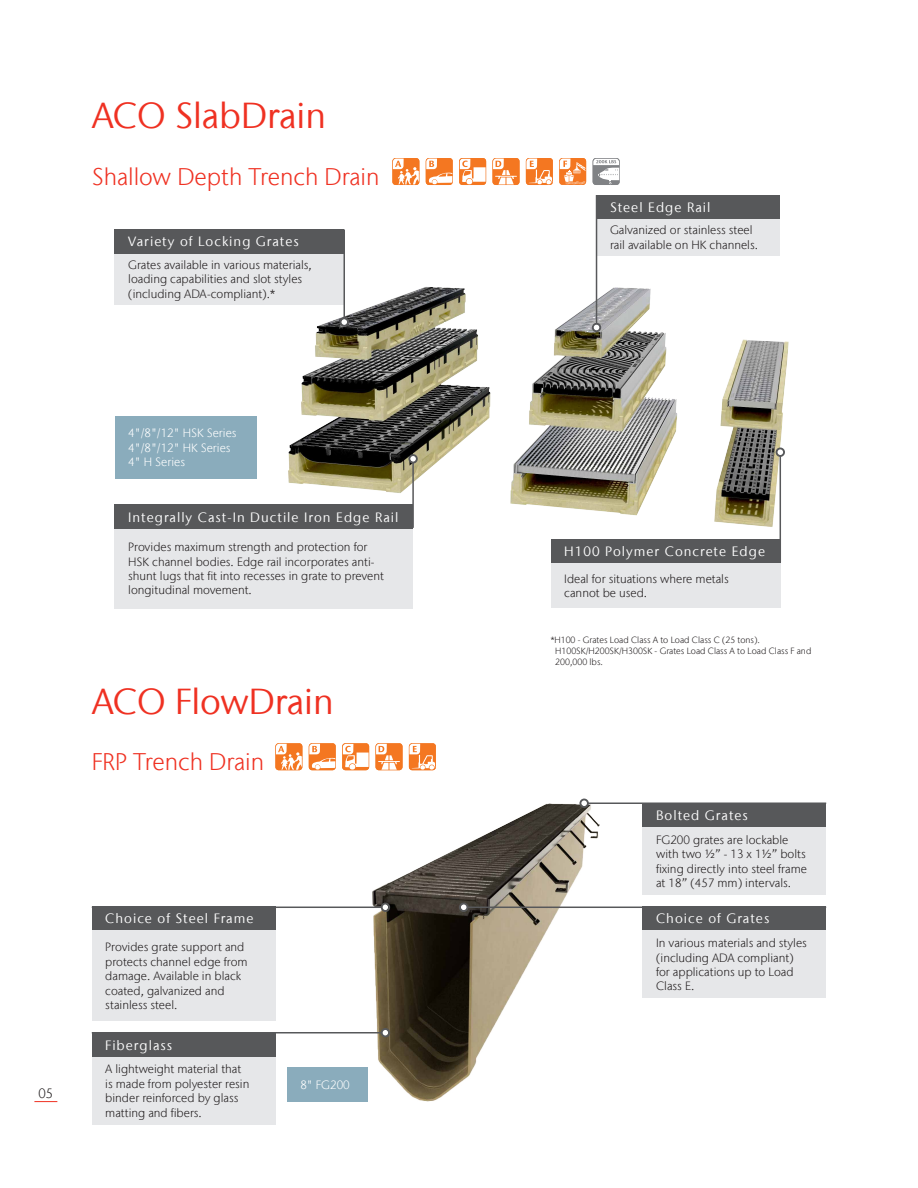
<style>
.page{position:relative;width:918px;height:1188px;background:#fff}
.page>*{position:absolute;margin:0;border:0;box-sizing:border-box;transform-origin:0 0}
.Header_01{font:36px "Stone Sans IIITC Com";color:#ef3122}
.Header_02{font:300 24px "Stone Sans IIITC Com";color:#ef3122}
.Gray_Cluster_Text{font:13.5px "Stone Sans IIITC Com";letter-spacing:.075em;color:#fff}
.t1{font:300 13.5px "Stone Sans IIITC Com";color:#231f20}
.t2{font:300 12px/14.4px "Stone Sans IIITC Com";color:#231f20}
.t3{font:300 12px "Stone Sans IIITC Com";color:#fff}
.t4{font:300 9px/10.8px "Stone Sans IIITC Com";color:#231f20}
</style>
<div class="page">
<svg style="left:34px;top:1101px;width:23px;height:1px"></svg>
<img style="left:372px;top:803px;width:228px;height:299px">
<div style="left:551px;top:539px;width:229px;height:24px;background:#57585a"></div>
<div style="left:92px;top:1033px;width:183px;height:24px;background:#57585a"></div>
<div style="left:92px;top:907px;width:183px;height:24px;background:#57585a"></div>
<div style="left:551px;top:563px;width:229px;height:45px;background:#e6e7e9"></div>
<div style="left:92px;top:1057px;width:183px;height:68px;background:#e6e7e9"></div>
<div style="left:92px;top:931px;width:183px;height:90px;background:#e6e7e9"></div>
<div style="left:597px;top:195px;width:183px;height:24px;background:#57585a"></div>
<div style="left:115px;top:230px;width:229px;height:24px;background:#57585a"></div>
<div style="left:597px;top:219px;width:183px;height:37px;background:#e6e7e9"></div>
<div style="left:115px;top:254px;width:229px;height:50px;background:#e6e7e9"></div>
<div style="left:115px;top:505px;width:298px;height:24px;background:#57585a"></div>
<div style="left:115px;top:529px;width:298px;height:79px;background:#e6e7e9"></div>
<img style="left:275px;top:275px;width:514px;height:264px">
<div style="left:777px;top:449px;width:7px;height:6px;background:#fff;border-radius:50%"></div>
<div style="left:581px;top:800px;width:7px;height:6px;background:#fff;border-radius:50%"></div>
<div style="left:382px;top:1029px;width:6px;height:7px;background:#fff;border-radius:50%"></div>
<div style="left:410px;top:455px;width:6px;height:7px;background:#fff;border-radius:50%"></div>
<div style="left:593px;top:324px;width:7px;height:7px;background:#fff;border-radius:50%"></div>
<svg style="left:343px;top:320px;width:3px;height:4px"></svg>
<hr style="left:780px;top:456px;width:1px;height:106px;background:#57585a">
<div style="left:776px;top:448px;width:9px;height:9px;border:2px solid #57585a;border-radius:50%"></div>
<hr style="left:412px;top:463px;width:2px;height:65px;background:#57585a">
<div style="left:408px;top:454px;width:10px;height:10px;border:2px solid #57585a;border-radius:50%"></div>
<hr style="left:596px;top:195px;width:1px;height:129px;background:#57585a">
<div style="left:592px;top:323px;width:9px;height:9px;border:2px solid #57585a;border-radius:50%"></div>
<hr style="left:344px;top:230px;width:1px;height:88px;background:#57585a">
<div style="left:340px;top:317px;width:9px;height:10px;border:2px solid #57585a;border-radius:50%"></div>
<div style="left:115px;top:416px;width:141px;height:63px;background:#8aacbc"></div>
<div style="left:287px;top:1067px;width:80px;height:35px;background:#8aacbc"></div>
<div style="left:643px;top:803px;width:183px;height:24px;background:#57585a"></div>
<div style="left:643px;top:907px;width:183px;height:24px;background:#57585a"></div>
<div style="left:643px;top:827px;width:183px;height:68px;background:#e6e7e9"></div>
<div style="left:643px;top:931px;width:183px;height:67px;background:#e6e7e9"></div>
<hr style="left:467px;top:907px;width:359px;height:1px;background:#57585a">
<div style="left:459px;top:903px;width:9px;height:9px;border:2px solid #57585a;border-radius:50%"></div>
<hr style="left:588px;top:802px;width:238px;height:2px;background:#57585a">
<div style="left:579px;top:799px;width:10px;height:9px;border:2px solid #57585a;border-radius:50%"></div>
<svg style="left:392px;top:158px;width:27px;height:27px"></svg>
<svg style="left:426px;top:158px;width:27px;height:27px"></svg>
<svg style="left:459px;top:158px;width:27px;height:27px"></svg>
<svg style="left:493px;top:158px;width:27px;height:27px"></svg>
<svg style="left:526px;top:158px;width:27px;height:27px"></svg>
<svg style="left:559px;top:158px;width:27px;height:27px"></svg>
<svg style="left:275px;top:743px;width:27px;height:27px"></svg>
<svg style="left:309px;top:743px;width:27px;height:27px"></svg>
<svg style="left:342px;top:743px;width:27px;height:27px"></svg>
<svg style="left:376px;top:743px;width:27px;height:27px"></svg>
<svg style="left:409px;top:743px;width:27px;height:27px"></svg>
<hr style="left:92px;top:907px;width:290px;height:1px;background:#57585a">
<div style="left:381px;top:903px;width:9px;height:9px;border:2px solid #57585a;border-radius:50%"></div>
<hr style="left:92px;top:1032px;width:290px;height:2px;background:#57585a">
<div style="left:381px;top:1028px;width:9px;height:9px;border:2px solid #57585a;border-radius:50%"></div>
<svg style="left:593px;top:158px;width:27px;height:27px"></svg>
<p class="Header_01" style="left:92px;top:93px;width:236px">ACO SlabDrain</p>
<p class="Header_02" style="left:92px;top:162px;width:289px">Shallow Depth Trench Drain</p>
<p class="Gray_Cluster_Text" style="left:610px;top:199px;width:102px">Steel Edge Rail</p>
<p class="Gray_Cluster_Text" style="left:128px;top:233px;width:172px">Variety of Locking Grates</p>
<p class="t2" style="left:610px;top:223px;width:150px">Galvanized or stainless steel rail available on HK channels.</p>
<p class="t2" style="left:128px;top:257px;width:185px">Grates available in various materials, loading capabilities and slot styles (including ADA-compliant).*</p>
<p class="t3" style="left:128px;top:426px;width:110px">4"/8"/12" HSK Series</p>
<p class="t3" style="left:128px;top:440px;width:104px">4"/8"/12" HK Series</p>
<p class="t3" style="left:128px;top:455px;width:58px">4" H Series</p>
<p class="Gray_Cluster_Text" style="left:128px;top:509px;width:272px">Integrally Cast-In Ductile Iron Edge Rail</p>
<p class="t2" style="left:128px;top:540px;width:257px">Provides maximum strength and protection for HSK channel bodies. Edge rail incorporates anti&shy;shunt lugs that fit into recesses in grate to prevent longitudinal movement.</p>
<p class="Header_01" style="left:92px;top:679px;width:243px">ACO FlowDrain</p>
<p class="Header_02" style="left:92px;top:747px;width:174px">FRP Trench Drain</p>
<p class="t1" style="left:39px;top:1085px;width:16px">05</p>
<p class="Gray_Cluster_Text" style="left:105px;top:910px;width:150px">Choice of Steel Frame</p>
<p class="t2" style="left:105px;top:940px;width:144px">Provides grate support and protects channel edge from damage. Available in black coated, galvanized and stainless steel.</p>
<p class="Gray_Cluster_Text" style="left:105px;top:1037px;width:68px">Fiberglass</p>
<p class="t2" style="left:105px;top:1062px;width:146px">A lightweight material that is made from polyester resin binder reinforced by glass matting and fibers.</p>
<p class="t3" style="left:300px;top:1077px;width:51px">8" FG200</p>
<p class="Gray_Cluster_Text" style="left:564px;top:543px;width:202px">H100 Polymer Concrete Edge</p>
<p class="t2" style="left:564px;top:571px;width:166px">Ideal for situations where metals cannot be used.</p>
<p class="t4" style="left:551px;top:635px;width:211px">*H100 - Grates Load Class A to Load Class C (25 tons).</p>
<p class="t4" style="left:555px;top:645px;width:258px">H100SK/H200SK/H300SK - Grates Load Class A to Load Class F and<br>200,000 lbs.</p>
<p class="Gray_Cluster_Text" style="left:656px;top:807px;width:93px">Bolted Grates</p>
<p class="t2" style="left:656px;top:832px;width:152px">FG200 grates are lockable with two ½” - 13 x 1½” bolts fixing directly into steel frame at 18” (457 mm) intervals.</p>
<p class="Gray_Cluster_Text" style="left:656px;top:910px;width:115px">Choice of Grates</p>
<p class="t2" style="left:656px;top:936px;width:152px">In various materials and styles (including ADA compliant) for applications up to Load<br>Class E.</p>
</div>
